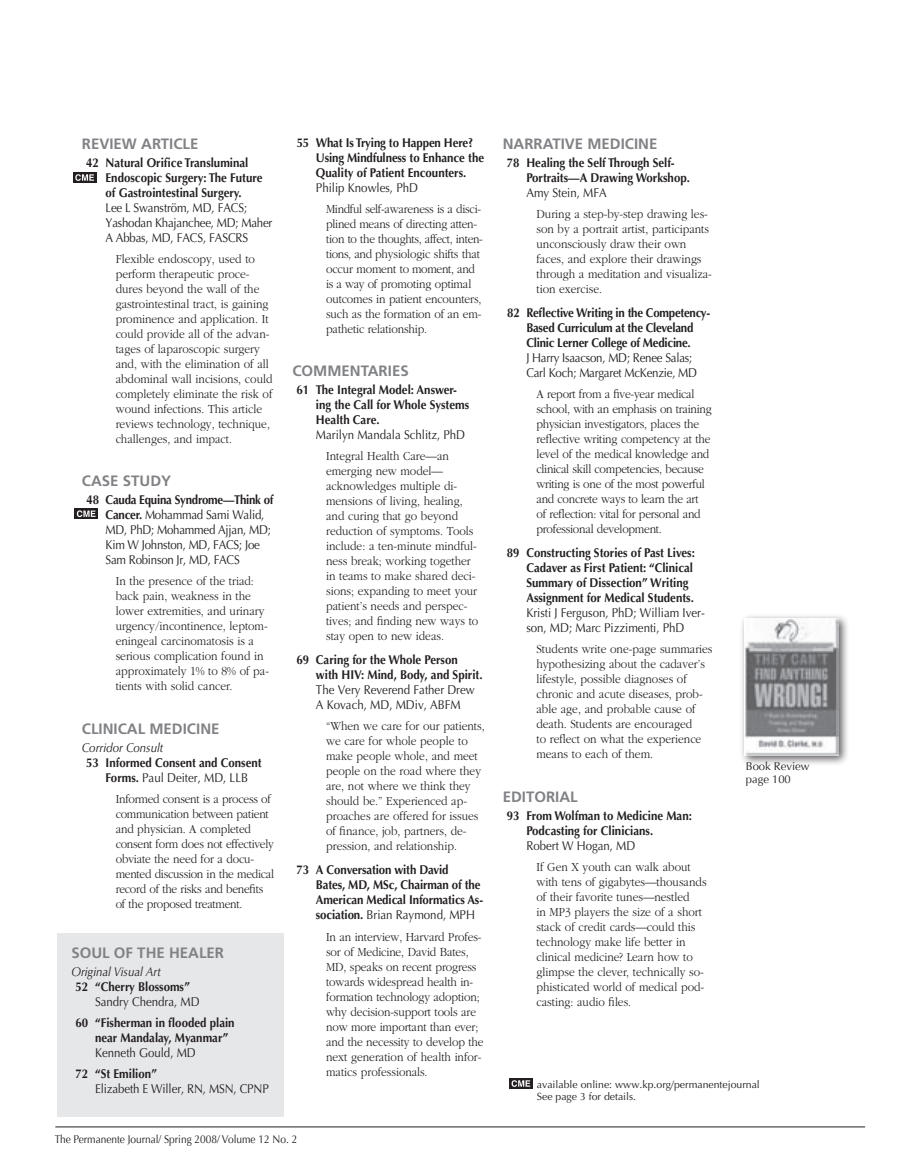
<style>
.page{position:relative;width:905px;height:1170px;background:#fff}
.page>*{position:absolute;margin:0;border:0;box-sizing:border-box;transform-origin:0 0}
.t1{font:700 15px "Frutiger";color:#808285}
.t2{font:300 12.75px/15px "Garamond";color:#231f20;scale:.9 1}
.t3{font:700 12.75px/15px "Optima";color:#231f20;scale:.9 1}
.t4{font:300 12.75px/15px "Garamond";letter-spacing:-.02em;color:#231f20;scale:.9 1}
.t5{font:12.75px/15px "Optima";letter-spacing:-.01em;color:#231f20;scale:.9 1}
.t6{font:700 12.75px/15px "Optima";letter-spacing:-.02em;color:#231f20;text-align:center;scale:.9 1}
.t7{font:italic 12.75px "Optima";color:#231f20;scale:.9 1}
.t8{font:11.25px "Optima";color:#231f20;scale:.9 1}
.t9{font:11.25px/13.5px "Optima";color:#231f20}
.t10{font:10.5px/12.6px "Optima";color:#231f20}
.s1{font-weight:400}
.s2{font-weight:700}
</style>
<div class="page">
<div style="left:73px;top:172px;width:24px;height:11px;background:#231f20"></div>
<svg style="left:75px;top:174px;width:19px;height:7px"></svg>
<div style="left:74px;top:508px;width:24px;height:11px;background:#231f20"></div>
<svg style="left:77px;top:510px;width:19px;height:7px"></svg>
<hr style="left:55px;top:1126px;width:810px;height:1px;background:#231f20">
<div style="left:58px;top:933px;width:226px;height:184px;background:#e6e7e9"></div>
<svg style="left:509px;top:1078px;width:24px;height:11px"></svg>
<svg style="left:511px;top:1080px;width:19px;height:6px"></svg>
<div style="left:739px;top:613px;width:117px;height:160px;background:#231f20;opacity:.75"></div>
<img style="left:744px;top:618px;width:94px;height:137px">
<p class="t3" style="left:316px;top:135px;width:188px;text-indent:-19px">55 What Is Trying to Happen Here?<br>Using Mindfulness to Enhance the<br>Quality of Patient Encounters.</p>
<p class="t5" style="left:316px;top:180px;width:115px">Philip Knowles, PhD</p>
<p class="t2" style="left:326px;top:201px;width:176px">Mindful self-awareness is a disci&shy;plined means of directing atten&shy;tion to the thoughts, affect, inten&shy;tions, and physiologic shifts that occur moment to moment, and is a way of promoting optimal outcomes in patient encounters, such as the formation of an em&shy;pathetic relationship.</p>
<p class="t1" style="left:292px;top:362px;width:32px">COMMENTARIES</p>
<p class="t3" style="left:316px;top:382px;width:172px;text-indent:-20px">61 The Integral Model: Answer&shy;ing the Call for Whole Systems<br>Health Care.</p>
<p class="t5" style="left:316px;top:427px;width:167px">Marilyn Mandala Schlitz, PhD</p>
<p class="t2" style="left:326px;top:449px;width:171px">Integral Health Care—an emerging new model— acknowledges multiple di&shy;mensions of living, healing, and curing that go beyond reduction of symptoms. Tools include: a ten-minute mindful&shy;ness break; working together in teams to make shared deci&shy;sions; expanding to meet your patient’s needs and perspec&shy;tives; and finding new ways to stay open to new ideas.</p>
<p class="t3" style="left:316px;top:652px;width:187px;text-indent:-20px">69 Caring for the Whole Person with HIV: Mind, Body, and Spirit.</p>
<p class="t5" style="left:316px;top:682px;width:178px">The Very Reverend Father Drew<br>A Kovach, MD, MDiv, ABFM</p>
<p class="t2" style="left:326px;top:719px;width:178px">“When we care for our patients, we care for whole people to make people whole, and meet people on the road where they are, not where we think they should be.” Experienced ap&shy;proaches are offered for issues of finance, job, partners, de&shy;pression, and relationship.</p>
<p class="t3" style="left:316px;top:862px;width:187px;text-indent:-20px">73 A Conversation with David<br>Bates, MD, MSc, Chairman of the<br>American Medical Informatics As&shy;sociation. <span class="s1">Brian Raymond, MPH</span></p>
<p class="t2" style="left:326px;top:929px;width:177px">In an interview, Harvard Profes&shy;sor of Medicine, David Bates,<br>MD, speaks on recent progress towards widespread health in&shy;formation technology adoption; why decision-support tools are now more important than ever; and the necessity to develop the next generation of health infor&shy;matics professionals.</p>
<p class="t1" style="left:82px;top:134px;width:118px">REVIEW ARTICLE</p>
<p class="t3" style="left:106px;top:155px;width:176px;text-indent:-20px">42 Natural Orifice Transluminal<br>Endoscopic Surgery: The Future of Gastrointestinal Surgery.</p>
<p class="t5" style="left:106px;top:200px;width:187px">Lee L Swanström, MD, FACS;<br>Yashodan Khajanchee, MD; Maher<br>A Abbas, MD, FACS, FASCRS</p>
<p class="t2" style="left:116px;top:251px;width:176px">Flexible endoscopy, used to perform therapeutic proce&shy;dures beyond the wall of the gastrointestinal tract, is gaining prominence and application. It could provide all of the advan&shy;tages of laparoscopic surgery and, with the elimination of all abdominal wall incisions, could completely eliminate the risk of wound infections. This article reviews technology, technique, challenges, and impact.</p>
<p class="t1" style="left:82px;top:472px;width:91px">CASE STUDY</p>
<p class="t5" style="left:106px;top:492px;width:188px;text-indent:-19px"><span class="s2">48 Cauda Equina Syndrome—Think of<br>Cancer.</span> Mohammad Sami Walid,<br>MD, PhD; Mohammed Ajjan, MD;<br>Kim W Johnston, MD, FACS; Joe<br>Sam Robinson Jr, MD, FACS</p>
<p class="t2" style="left:116px;top:574px;width:172px">In the presence of the triad: back pain, weakness in the lower extremities, and urinary urgency/incontinence, leptom&shy;eningeal carcinomatosis is a serious complication found in approximately 1% to 8% of pa&shy;tients with solid cancer.</p>
<p class="t1" style="left:82px;top:720px;width:139px">CLINICAL MEDICINE</p>
<p class="t7" style="left:82px;top:740px;width:92px">Corridor Consult</p>
<p class="t3" style="left:86px;top:755px;width:197px;text-align:center">53 Informed Consent and Consent<br>Forms. <span class="s1">Paul Deiter, MD, LLB</span></p>
<p class="t4" style="left:116px;top:791px;width:177px">Informed consent is a process of communication between patient and physician. A completed consent form does not effectively obviate the need for a docu&shy;mented discussion in the medical record of the risks and benefits of the proposed treatment.</p>
<p class="t1" style="left:503px;top:134px;width:21px">NARRATIVE</p>
<p class="t1" style="left:587px;top:134px;width:23px">MEDICINE</p>
<p class="t3" style="left:526px;top:155px;width:183px;text-indent:-20px">78 Healing the Self Through Self-<br>Portraits—A Drawing Workshop.</p>
<p class="t5" style="left:526px;top:185px;width:91px">Amy Stein, MFA</p>
<p class="t2" style="left:536px;top:206px;width:196px">During a step-by-step drawing les&shy;son by a portrait artist, participants unconsciously draw their own faces, and explore their drawings through a meditation and visualiza&shy;tion exercise.</p>
<p class="t6" style="left:507px;top:305px;width:227px">82 Reflective Writing in the Competency-<br>Based Curriculum at the Cleveland<br>Clinic Lerner College of Medicine.</p>
<p class="t5" style="left:526px;top:350px;width:191px">J Harry Isaacson, MD; Renee Salas;<br>Carl Koch; Margaret McKenzie, MD</p>
<p class="t4" style="left:536px;top:386px;width:196px">A report from a five-year medical school, with an emphasis on training physician investigators, places the reflective writing competency at the level of the medical knowledge and clinical skill competencies, because writing is one of the most powerful and concrete ways to learn the art<br>of reflection: vital for personal and professional development.</p>
<p class="t3" style="left:526px;top:545px;width:189px;text-indent:-20px">89 Constructing Stories of Past Lives:<br>Cadaver as First Patient: “Clinical Summary of Dissection” Writing Assignment for Medical Students.</p>
<p class="t5" style="left:526px;top:605px;width:200px">Kristi J Ferguson, PhD; William Iver&shy;son, MD; Marc Pizzimenti, PhD</p>
<p class="t2" style="left:536px;top:641px;width:197px">Students write one-page summaries hypothesizing about the cadaver’s lifestyle, possible diagnoses of chronic and acute diseases, prob&shy;able age, and probable cause of death. Students are encouraged<br>to reflect on what the experience means to each of them.</p>
<p class="t1" style="left:503px;top:787px;width:52px">EDITORIAL</p>
<p class="t3" style="left:526px;top:808px;width:185px;text-indent:-20px">93 From Wolfman to Medicine Man:<br>Podcasting for Clinicians.</p>
<p class="t5" style="left:526px;top:838px;width:123px">Robert W Hogan, MD</p>
<p class="t2" style="left:536px;top:859px;width:190px">If Gen X youth can walk about with tens of gigabytes—thousands of their favorite tunes—nestled<br>in MP3 players the size of a short stack of credit cards—could this technology make life better in clinical medicine? Learn how to glimpse the clever, technically so&shy;phisticated world of medical pod&shy;casting: audio files.</p>
<p class="t9" style="left:746px;top:759px;width:65px">Book Review page 100</p>
<p class="t1" style="left:71px;top:943px;width:118px">SOUL OF THE HEALER</p>
<p class="t7" style="left:71px;top:963px;width:101px">Original Visual Art</p>
<p class="t3" style="left:76px;top:979px;width:128px">52 “Cherry Blossoms”</p>
<p class="t5" style="left:95px;top:994px;width:118px">Sandry Chendra, MD</p>
<p class="t3" style="left:95px;top:1015px;width:157px;text-indent:-20px">60 “Fisherman in flooded plain near Mandalay, Myanmar”</p>
<p class="t5" style="left:95px;top:1045px;width:113px">Kenneth Gould, MD</p>
<p class="t3" style="left:76px;top:1066px;width:92px">72 “St Emilion”</p>
<p class="t5" style="left:95px;top:1081px;width:194px">Elizabeth E Willer, RN, MSN, CPNP</p>
<p class="t10" style="left:537px;top:1078px;width:224px">available online: www.kp.org/permanentejournal<br>See page 3 for details.</p>
<p class="t8" style="left:55px;top:1132px;width:271px">The Permanente Journal/ Spring 2008/ Volume 12 No. 2</p>
</div>
